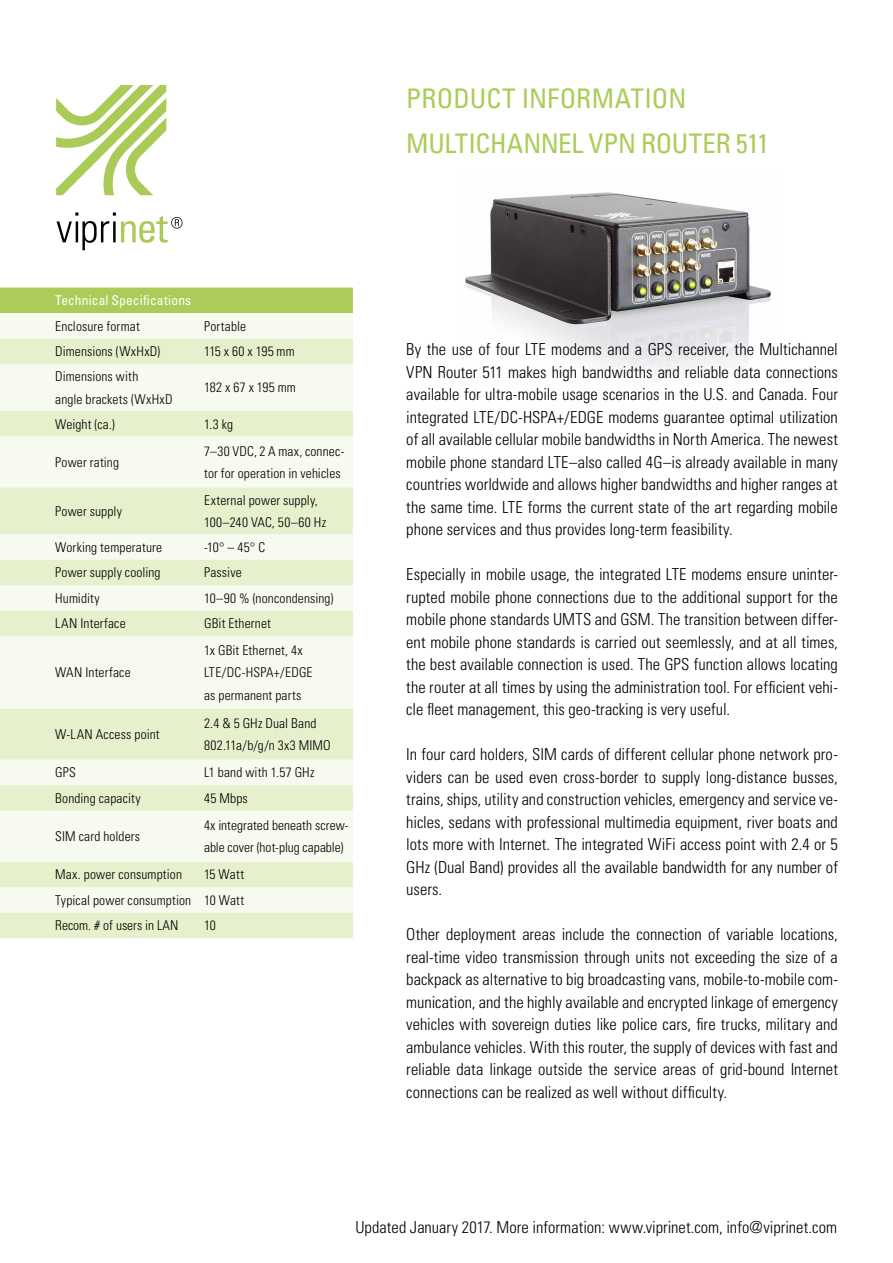
<style>
.page{position:relative;width:893px;height:1263px;background:#fff}
.page>*{position:absolute;margin:0;border:0;box-sizing:border-box;transform-origin:0 0}
.t1{font:condensed 27px/45px "Univers LT Std";letter-spacing:-.005em;color:#abcc58}
.t2{font:300 condensed 16.5px/22.5px "Univers LT Std";color:#000;text-align:justify}
.t3{font:300 condensed 13.5px/22.5px "Univers LT Std";letter-spacing:.01em;color:#000}
.t4{font:condensed 13.5px "Univers LT Std";letter-spacing:.01em;color:#fff}
.t5{font:300 condensed 13.5px "Univers LT Std";letter-spacing:-.01em;color:#000}
</style>
<div class="page">
<img style="left:465px;top:192px;width:306px;height:181px">
<svg style="left:56px;top:85px;width:110px;height:110px"></svg>
<svg style="left:57px;top:212px;width:126px;height:38px"></svg>
<div style="left:0;top:288px;width:353px;height:25px;background:#abcc58"></div>
<div style="left:0;top:313px;width:353px;height:26px;background:#f7faee"></div>
<svg style="left:0;top:339px;width:353px;height:599px;background:#eff5de"></svg>
<h1 class="t1" style="left:406px;top:75px;width:364px">PRODUCT INFORMATION<br>MULTICHANNEL VPN ROUTER 511</h1>
<p class="t4" style="left:55px;top:292px;width:137px">Technical Specifications</p>
<p class="t3" style="left:55px;top:315px;width:86px">Enclosure format</p>
<p class="t3" style="left:204px;top:315px;width:43px">Portable</p>
<p class="t3" style="left:55px;top:340px;width:107px">Dimensions (WxHxD)</p>
<p class="t5" style="left:204px;top:343px;width:92px">115 x 60 x 195 mm</p>
<p class="t3" style="left:55px;top:365px;width:119px">Dimensions with<br>angle brackets (WxHxD</p>
<p class="t3" style="left:204px;top:376px;width:93px">182 x 67 x 195 mm</p>
<p class="t3" style="left:55px;top:413px;width:61px">Weight (ca.)</p>
<p class="t3" style="left:204px;top:413px;width:31px">1.3 kg</p>
<p class="t3" style="left:55px;top:451px;width:65px">Power rating</p>
<p class="t3" style="left:204px;top:440px;width:142px">7–30 VDC, 2 A max, connec&shy;tor for operation in vehicles</p>
<p class="t3" style="left:55px;top:500px;width:68px">Power supply</p>
<p class="t3" style="left:204px;top:488px;width:124px">External power supply,<br>100–240 VAC, 50–60 Hz</p>
<p class="t3" style="left:55px;top:536px;width:108px">Working temperature</p>
<p class="t3" style="left:204px;top:536px;width:62px">-10° – 45° C</p>
<p class="t3" style="left:55px;top:561px;width:107px">Power supply cooling</p>
<p class="t3" style="left:204px;top:561px;width:39px">Passive</p>
<p class="t3" style="left:55px;top:587px;width:46px">Humidity</p>
<p class="t3" style="left:204px;top:587px;width:131px">10–90 % (noncondensing)</p>
<p class="t3" style="left:55px;top:612px;width:72px">LAN Interface</p>
<p class="t3" style="left:204px;top:612px;width:68px">GBit Ethernet</p>
<p class="t3" style="left:55px;top:661px;width:77px">WAN Interface</p>
<p class="t3" style="left:204px;top:639px;width:110px">1x GBit Ethernet, 4x<br>LTE/DC-HSPA+/EDGE as permanent parts</p>
<p class="t3" style="left:55px;top:723px;width:106px">W-LAN Access point</p>
<p class="t3" style="left:204px;top:712px;width:128px">2.4 &amp; 5 GHz Dual Band<br>802.11a/b/g/n 3x3 MIMO</p>
<p class="t3" style="left:55px;top:761px;width:22px">GPS</p>
<p class="t3" style="left:204px;top:761px;width:112px">L1 band with 1.57 GHz</p>
<p class="t3" style="left:55px;top:787px;width:87px">Bonding capacity</p>
<p class="t3" style="left:204px;top:787px;width:45px">45 Mbps</p>
<p class="t3" style="left:55px;top:825px;width:86px">SIM card holders</p>
<p class="t3" style="left:204px;top:814px;width:146px">4x integrated beneath screw&shy;able cover (hot-plug capable)</p>
<p class="t3" style="left:55px;top:863px;width:128px">Max. power consumption</p>
<p class="t3" style="left:55px;top:862px;width:190px;line-height:25.5px;text-align:justify;text-indent:149px">15 Watt Typical power consumption 10 Watt Recom. # of users in LAN</p>
<p class="t3" style="left:204px;top:914px;width:13px">10</p>
<p class="t2" style="left:406px;top:338px;width:433px">By the use of four LTE modems and a GPS receiver, the Multichannel VPN Router 511 makes high bandwidths and reliable data connections available for ultra-mobile usage scenarios in the U.S. and Canada. Four integrated LTE/DC-HSPA+/EDGE modems guarantee optimal utilization of all available cellular mobile bandwidths in North America. The newest mobile phone standard LTE–also called 4G–is already available in many countries worldwide and allows higher bandwidths and higher ranges at the same time. LTE forms the current state of the art regarding mobile phone services and thus provides long-term feasibility.</p>
<p class="t2" style="left:406px;top:563px;width:433px">Especially in mobile usage, the integrated LTE modems ensure uninter&shy;rupted mobile phone connections due to the additional support for the mobile phone standards UMTS and GSM. The transition between differ&shy;ent mobile phone standards is carried out seemlessly, and at all times, the best available connection is used. The GPS function allows locating the router at all times by using the administration tool. For efficient vehi&shy;cle fleet management, this geo-tracking is very useful.</p>
<p class="t2" style="left:406px;top:743px;width:433px">In four card holders, SIM cards of different cellular phone network pro&shy;viders can be used even cross-border to supply long-distance busses, trains, ships, utility and construction vehicles, emergency and service ve&shy;hicles, sedans with professional multimedia equipment, river boats and lots more with Internet. The integrated WiFi access point with 2.4 or 5<br>GHz (Dual Band) provides all the available bandwidth for any number of users.</p>
<p class="t2" style="left:406px;top:923px;width:433px">Other deployment areas include the connection of variable locations, real-time video transmission through units not exceeding the size of a backpack as alternative to big broadcasting vans, mobile-to-mobile com&shy;munication, and the highly available and encrypted linkage of emergency vehicles with sovereign duties like police cars, fire trucks, military and ambulance vehicles. With this router, the supply of devices with fast and reliable data linkage outside the service areas of grid-bound Internet connections can be realized as well without difficulty.</p>
<p class="t2" style="left:355px;top:1215px;width:483px">Updated January 2017. More information: www.viprinet.com, info@viprinet.com</p>
</div>
